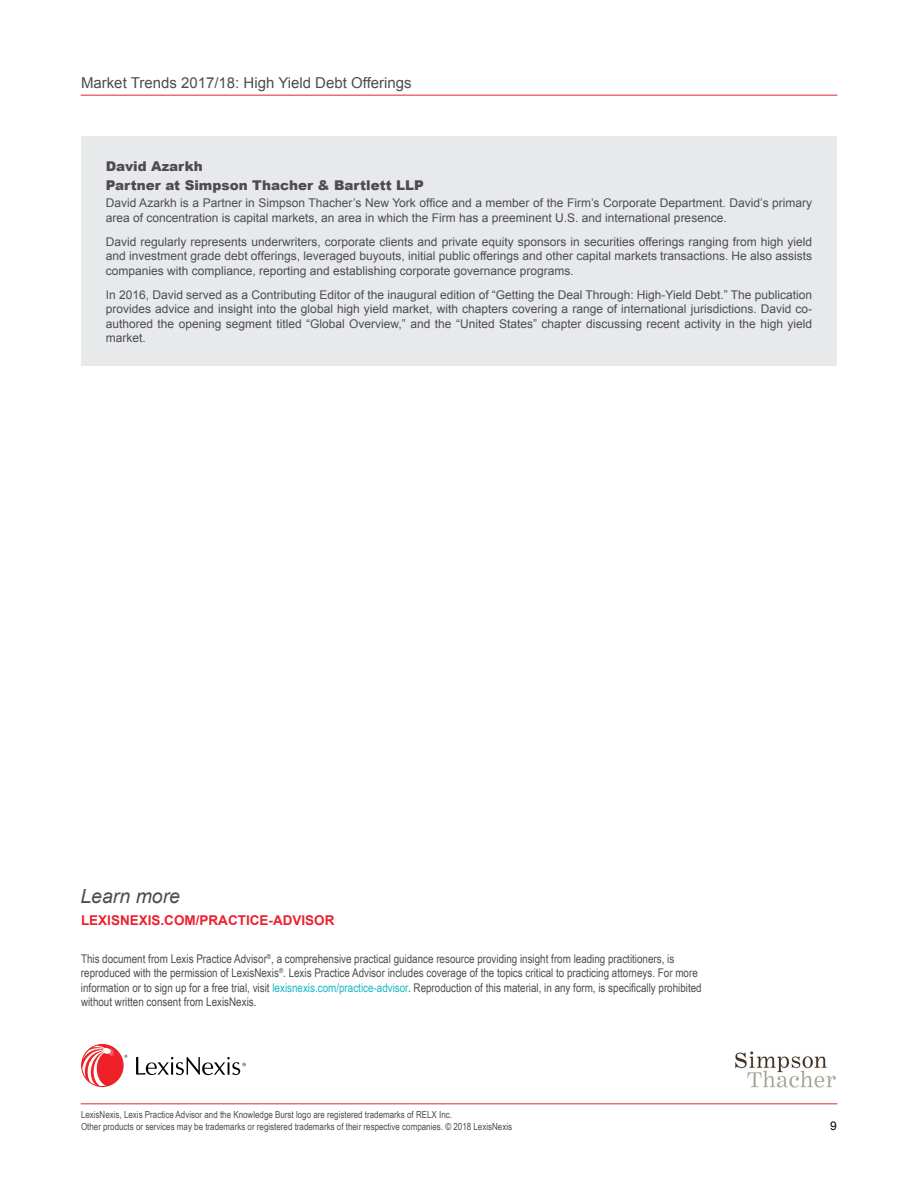
<style>
.page{position:relative;width:918px;height:1188px;background:#fff}
.page>*{position:absolute;margin:0;border:0;box-sizing:border-box;transform-origin:0 0}
.t1{font:italic 19.5px "Arial";color:#4d4d4f}
.t2{font:15px "Arial";color:#4d4d4f}
.t3{font:900 13.5px/19.2px "Arial";color:#4d4d4f}
.t4{font:700 13.5px "Arial";color:#eb212e}
.t5{font:12px/14.4px "Arial";color:#4d4d4f;text-align:justify}
.t6{font:12px/14.4px "Arial Narrow";color:#4d4d4f}
.t7{font:12px "Arial";color:#000}
.t8{font:9.75px/12px "Arial Narrow";color:#4d4d4f}
.s1{color:#18b8c1}
</style>
<div class="page">
<hr style="left:81px;top:1104px;width:756px;height:1px;background:#ed2127">
<hr style="left:81px;top:95px;width:756px;height:1px;background:#ed2127">
<svg style="left:81px;top:1044px;width:46px;height:43px"></svg>
<svg style="left:136px;top:1057px;width:110px;height:18px"></svg>
<img style="left:735px;top:1051px;width:101px;height:37px">
<div style="left:81px;top:137px;width:756px;height:229px;background:#e7e9ea"></div>
<p class="t2" style="left:81px;top:73px;width:332px">Market Trends 2017/18: High Yield Debt Offerings</p>
<p class="t3" style="left:106px;top:156px;width:320px">David Azarkh<br>Partner at Simpson Thacher &amp; Bartlett LLP</p>
<p class="t5" style="left:106px;top:196px;width:708px">David Azarkh is a Partner in Simpson Thacher’s New York office and a member of the Firm’s Corporate Department. David’s primary area of concentration is capital markets, an area in which the Firm has a preeminent U.S. and international presence.</p>
<p class="t5" style="left:106px;top:234px;width:708px">David regularly represents underwriters, corporate clients and private equity sponsors in securities offerings ranging from high yield and investment grade debt offerings, leveraged buyouts, initial public offerings and other capital markets transactions. He also assists companies with compliance, reporting and establishing corporate governance programs.</p>
<p class="t5" style="left:106px;top:287px;width:708px">In 2016, David served as a Contributing Editor of the inaugural edition of “Getting the Deal Through: High-Yield Debt.” The publication provides advice and insight into the global high yield market, with chapters covering a range of international jurisdictions. David co&shy;authored the opening segment titled “Global Overview,” and the “United States” chapter discussing recent activity in the high yield market.</p>
<h1 class="t1" style="left:80px;top:884px;width:101px">Learn more</h1>
<p class="t4" style="left:81px;top:911px;width:255px">LEXISNEXIS.COM/PRACTICE-ADVISOR</p>
<p class="t6" style="left:81px;top:951px;width:622px">This document from Lexis Practice Advisor<sup>®</sup>, a comprehensive practical guidance resource providing insight from leading practitioners, is reproduced with the permission of LexisNexis<sup>®</sup>. Lexis Practice Advisor includes coverage of the topics critical to practicing attorneys. For more information or to sign up for a free trial, visit <span class="s1">lexisnexis.com/practice-advisor</span>. Reproduction of this material, in any form, is specifically prohibited without written consent from LexisNexis.</p>
<p class="t8" style="left:81px;top:1108px;width:433px">LexisNexis, Lexis Practice Advisor and the Knowledge Burst logo are registered trademarks of RELX Inc.<br>Other products or services may be trademarks or registered trademarks of their respective companies. © 2018 LexisNexis</p>
<p class="t7" style="left:830px;top:1118px;width:8px">9</p>
</div>
